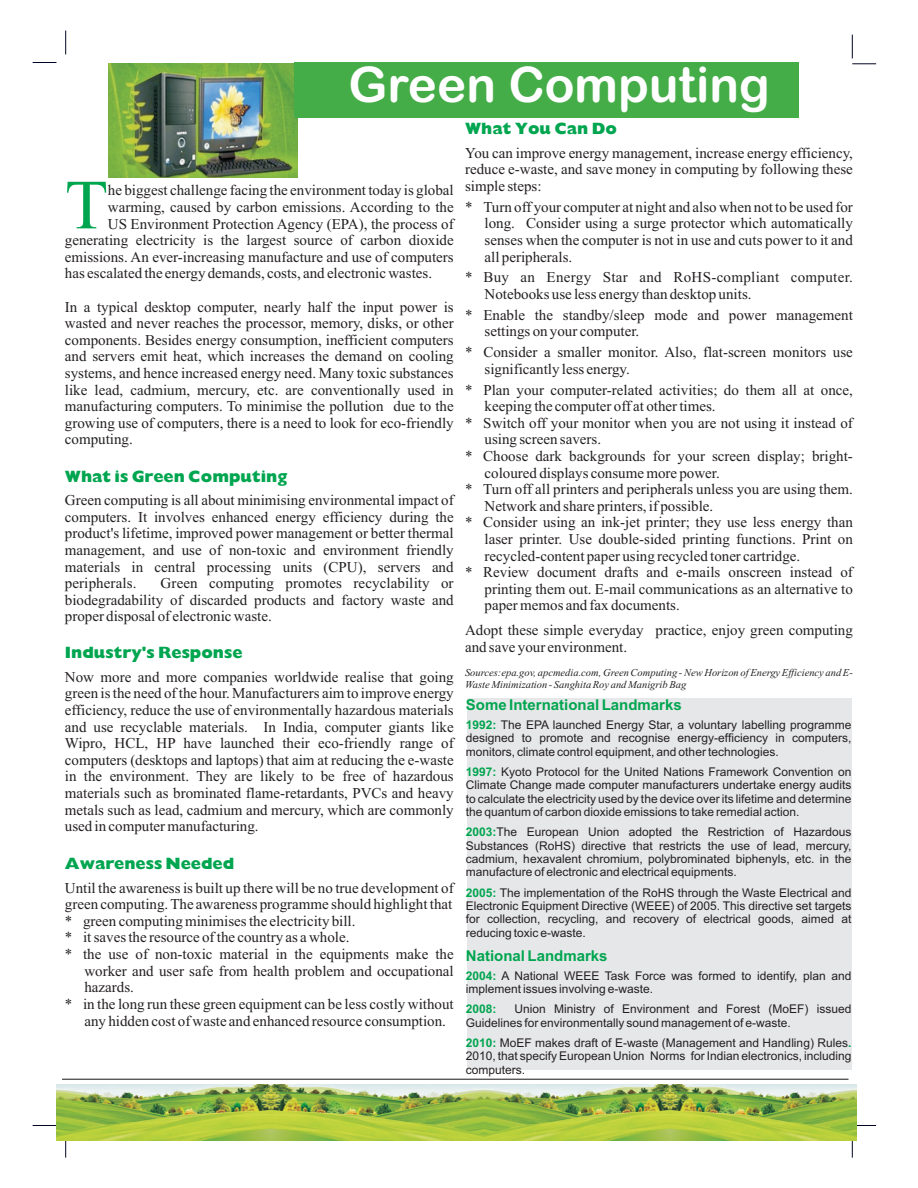
<style>
.page{position:relative;width:918px;height:1188px;background:#fff}
.page>*{position:absolute;margin:0;border:0;box-sizing:border-box;transform-origin:0 0}
.t1{font:70.35px "Times New Roman";color:#00a54f}
.t2{font:49.2px "Arial Rounded MT Bold";color:#fff}
.t3{font:800 16.5px "Gill Sans";color:#00a54f}
.t4{font:15px/16.6px "Times New Roman";color:#231f20;text-align:justify}
.t5{font:700 15px "Arial";color:#00a54f}
.t6{font:12px/13.4px "Arial";color:#231f20}
.t7{font:700 12px "Arial";color:#00a54f}
.t8{font:italic 10.5px/11.7px "Times New Roman";color:#231f20}
.s1{font-weight:700;color:#00a54f}
</style>
<div class="page">
<img style="left:109px;top:63px;width:189px;height:115px">
<div style="left:294px;top:62px;width:505px;height:56px;background:#44ad48"></div>
<svg style="left:65px;top:1141px;width:1px;height:17px"></svg>
<svg style="left:852px;top:1141px;width:1px;height:17px"></svg>
<svg style="left:33px;top:1125px;width:23px;height:1px"></svg>
<svg style="left:856px;top:1125px;width:20px;height:1px"></svg>
<hr style="left:62px;top:1079px;width:787px;height:1px;background:#231f20">
<img style="left:57px;top:1085px;width:799px;height:56px">
<svg style="left:65px;top:31px;width:1px;height:23px"></svg>
<svg style="left:33px;top:62px;width:23px;height:1px"></svg>
<svg style="left:852px;top:35px;width:24px;height:29px"></svg>
<div style="left:467px;top:699px;width:384px;height:371px;background:#e6e7e9"></div>
<h2 class="t2" style="left:349px;top:66px;width:423px">Green Computing</h2>
<h1 class="t1" style="left:65px;top:180px;width:44px">T</h1>
<p class="t4" style="left:108px;top:183px;width:347px">he biggest challenge facing the environment today is global</p>
<p class="t4" style="left:108px;top:200px;width:347px">warming, caused by carbon emissions. According to the</p>
<p class="t4" style="left:108px;top:217px;width:347px">US Environment Protection Agency (EPA), the process of</p>
<p class="t4" style="left:65px;top:233px;width:390px">generating electricity is the largest source of carbon dioxide</p>
<p class="t4" style="left:65px;top:250px;width:390px">emissions. An ever-increasing manufacture and use of computers</p>
<p class="t4" style="left:65px;top:266px;width:369px">has escalated the energy demands, costs, and electronic wastes.</p>
<p class="t4" style="left:65px;top:300px;width:390px">In a typical desktop computer, nearly half the input power is wasted and never reaches the processor, memory, disks, or other components. Besides energy consumption, inefficient computers and servers emit heat, which increases the demand on cooling systems, and hence increased energy need. Many toxic substances like lead, cadmium, mercury, etc. are conventionally used in manufacturing computers. To minimise the pollution due to the growing use of computers, there is a need to look for eco-friendly computing.</p>
<p class="t3" style="left:65px;top:470px;width:224px">What is Green Computing</p>
<p class="t4" style="left:65px;top:493px;width:390px">Green computing is all about minimising environmental impact of computers. It involves enhanced energy efficiency during the product's lifetime, improved power management or better thermal management, and use of non-toxic and environment friendly materials in central processing units (CPU), servers and peripherals.</p>
<p class="t4" style="left:65px;top:576px;width:390px;text-indent:96px">Green computing promotes recyclability or biodegradability of discarded products and factory waste and proper disposal of electronic waste.</p>
<p class="t3" style="left:65px;top:647px;width:179px">Industry's Response</p>
<p class="t4" style="left:65px;top:670px;width:390px">Now more and more companies worldwide realise that going green is the need of the hour. Manufacturers aim to improve energy efficiency, reduce the use of environmentally hazardous materials and use recyclable materials. In India, computer giants like Wipro, HCL, HP have launched their eco-friendly range of computers (desktops and laptops) that aim at reducing the e-waste in the environment. They are likely to be free of hazardous materials such as brominated flame-retardants, PVCs and heavy metals such as lead, cadmium and mercury, which are commonly used in computer manufacturing.</p>
<p class="t3" style="left:65px;top:858px;width:171px">Awareness Needed</p>
<p class="t4" style="left:65px;top:881px;width:390px">Until the awareness is built up there will be no true development of</p>
<p class="t4" style="left:65px;top:897px;width:389px">green computing. The awareness programme should highlight that</p>
<p class="t4" style="left:65px;top:914px;width:292px">* green computing minimises the electricity bill.</p>
<p class="t4" style="left:65px;top:931px;width:286px">* it saves the resource of the country as a whole.</p>
<p class="t4" style="left:65px;top:947px;width:390px">* the use of non-toxic material in the equipments make the</p>
<p class="t4" style="left:84px;top:964px;width:371px">worker and user safe from health problem and occupational</p>
<p class="t4" style="left:84px;top:980px;width:51px">hazards.</p>
<p class="t4" style="left:65px;top:997px;width:390px">* in the long run these green equipment can be less costly without</p>
<p class="t4" style="left:84px;top:1014px;width:363px">any hidden cost of waste and enhanced resource consumption.</p>
<p class="t3" style="left:465px;top:123px;width:153px">What You Can Do</p>
<p class="t4" style="left:465px;top:146px;width:389px">You can improve energy management, increase energy efficiency, reduce e-waste, and save money in computing by following these simple steps:</p>
<p class="t4" style="left:485px;top:200px;width:370px;text-indent:-20px">* Turn off your computer at night and also when not to be used for long. Consider using a surge protector which automatically senses when the computer is not in use and cuts power to it and all peripherals.</p>
<p class="t4" style="left:485px;top:270px;width:370px;text-indent:-20px">* Buy an Energy Star and RoHS-compliant computer.<br>Notebooks use less energy than desktop units.</p>
<p class="t4" style="left:485px;top:308px;width:370px;text-indent:-20px">* Enable the standby/sleep mode and power management settings on your computer.</p>
<p class="t4" style="left:485px;top:345px;width:370px;text-indent:-20px">* Consider a smaller monitor. Also, flat-screen monitors use significantly less energy.</p>
<p class="t4" style="left:465px;top:383px;width:389px">* Plan your computer-related activities; do them all at once,</p>
<p class="t4" style="left:485px;top:399px;width:233px">keeping the computer off at other times.</p>
<p class="t4" style="left:465px;top:416px;width:389px">* Switch off your monitor when you are not using it instead of</p>
<p class="t4" style="left:485px;top:432px;width:118px">using screen savers.</p>
<p class="t4" style="left:465px;top:449px;width:389px">* Choose dark backgrounds for your screen display; bright-</p>
<p class="t4" style="left:485px;top:466px;width:237px">coloured displays consume more power.</p>
<p class="t4" style="left:465px;top:482px;width:389px">* Turn off all printers and peripherals unless you are using them.</p>
<p class="t4" style="left:485px;top:499px;width:230px">Network and share printers, if possible.</p>
<p class="t4" style="left:465px;top:516px;width:389px">* Consider using an ink-jet printer; they use less energy than</p>
<p class="t4" style="left:485px;top:532px;width:370px">laser printer. Use double-sided printing functions. Print on</p>
<p class="t4" style="left:485px;top:549px;width:317px">recycled-content paper using recycled toner cartridge.</p>
<p class="t4" style="left:465px;top:565px;width:389px">* Review document drafts and e-mails onscreen instead of</p>
<p class="t4" style="left:485px;top:582px;width:370px">printing them out. E-mail communications as an alternative to</p>
<p class="t4" style="left:485px;top:599px;width:197px">paper memos and fax documents.</p>
<p class="t4" style="left:465px;top:624px;width:389px">Adopt these simple everyday practice, enjoy green computing and save your environment.</p>
<p class="t8" style="left:465px;top:668px;width:389px">Sources:epa.gov, apcmedia.com, Green Computing - New Horizon of Energy Efficiency and E-<br>Waste Minimization - Sanghita Roy and Manigrib Bag</p>
<p class="t5" style="left:466px;top:699px;width:217px">Some International Landmarks</p>
<p class="t6" style="left:466px;top:719px;width:387px"><span class="s1">1992:</span> The EPA launched Energy Star, a voluntary labelling programme</p>
<p class="t6" style="left:466px;top:766px;width:387px"><span class="s1">1997:</span> Kyoto Protocol for the United Nations Framework Convention on</p>
<p class="t6" style="left:466px;top:733px;width:387px">designed to promote and recognise energy-efficiency in computers, monitors, climate control equipment, and other technologies.</p>
<p class="t6" style="left:466px;top:780px;width:387px;text-align:justify">Climate Change made computer manufacturers undertake energy audits to calculate the electricity used by the device over its lifetime and determine the quantum of carbon dioxide emissions to take remedial action.</p>
<p class="t6" style="left:466px;top:840px;width:387px;text-align:justify">Substances (RoHS) directive that restricts the use of lead, mercury, cadmium, hexavalent chromium, polybrominated biphenyls, etc. in the manufacture of electronic and electrical equipments.</p>
<p class="t6" style="left:466px;top:900px;width:387px;text-align:justify">Electronic Equipment Directive (WEEE) of 2005. This directive set targets for collection, recycling, and recovery of electrical goods, aimed at reducing toxic e-waste.</p>
<p class="t6" style="left:466px;top:826px;width:387px"><span class="s1">2003:</span>The European Union adopted the Restriction of Hazardous</p>
<p class="t6" style="left:466px;top:887px;width:387px"><span class="s1">2005:</span> The implementation of the RoHS through the Waste Electrical and</p>
<p class="t5" style="left:466px;top:950px;width:143px">National Landmarks</p>
<p class="t6" style="left:466px;top:970px;width:387px"><span class="s1">2004:</span> A National WEEE Task Force was formed to identify, plan and</p>
<p class="t7" style="left:466px;top:1005px;width:32px">2008:</p>
<p class="t6" style="left:466px;top:1037px;width:387px"><span class="s1">2010:</span> MoEF makes draft of E-waste (Management and Handling) Rules<span class="s1">.</span></p>
<p class="t6" style="left:515px;top:980px;width:338px;line-height:20.1px;text-indent:-49px">implement issues involving e-waste.<br>Union Ministry of Environment and Forest (MoEF) issued</p>
<p class="t6" style="left:466px;top:1017px;width:326px">Guidelines for environmentally sound management of e-waste.</p>
<p class="t6" style="left:466px;top:1051px;width:387px">2010, that specify European Union Norms for Indian electronics, including computers.</p>
</div>
